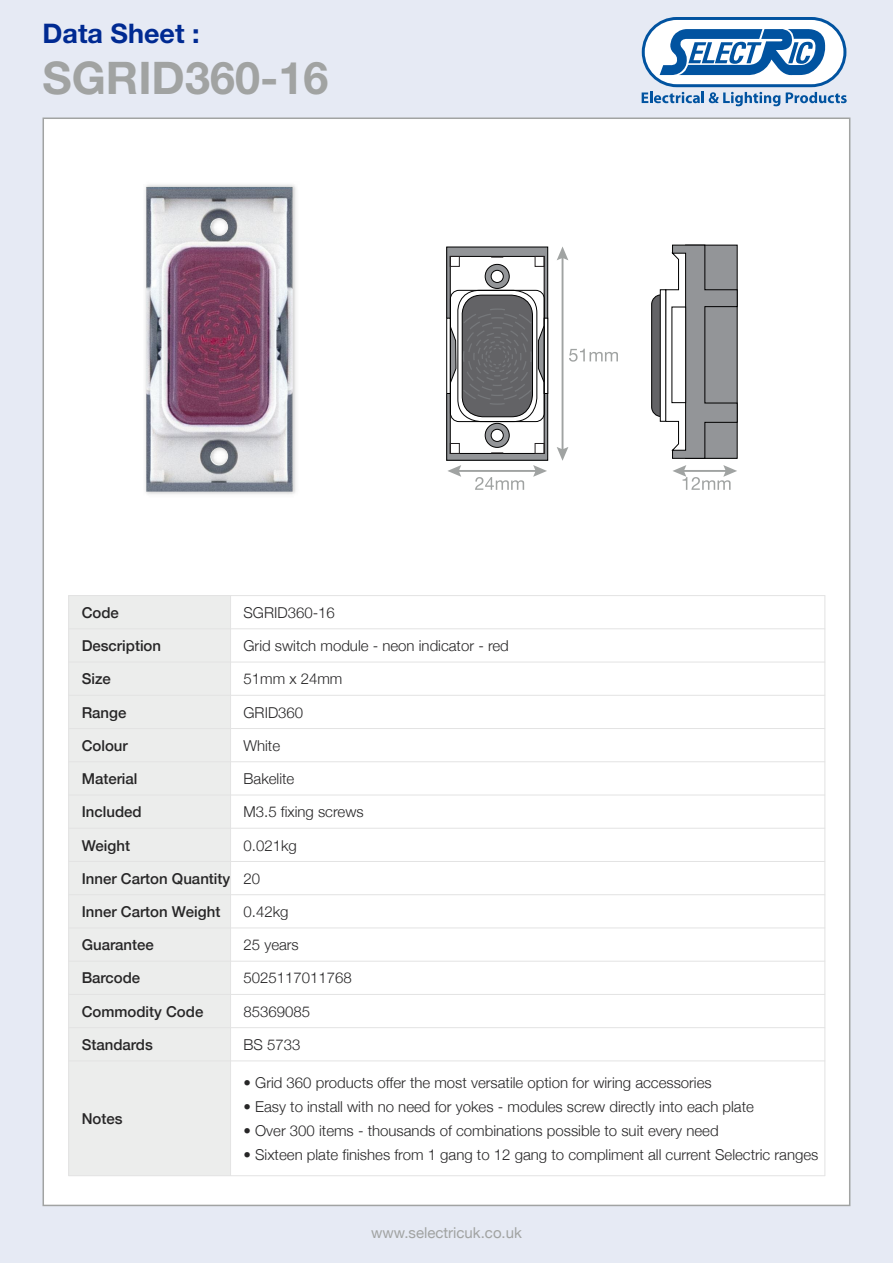
<style>
.page{position:relative;width:893px;height:1263px;background:#e6eaf4}
.page>*{position:absolute;margin:0;border:0;box-sizing:border-box;transform-origin:0 0}
.t1{font:700 45px "Helvetica Neue";color:#a1a3a2}
.t2{font:700 27px "Helvetica Neue";color:#002a92}
.t3{font:300 15px "Helvetica Neue";color:#272627}
.t4{font:500 15px "Helvetica Neue";color:#272627}
.t5{font:15px "Helvetica Neue";color:#a1a3a2}
.s1{font-weight:300}
</style>
<div class="page">
<div style="left:44px;top:119px;width:805px;height:1086px;background:#fff"></div>
<svg style="left:642px;top:17px;width:205px;height:89px"></svg>
<img style="left:145px;top:184px;width:151px;height:311px">
<img style="left:146px;top:187px;width:147px;height:305px">
<div style="left:68px;top:595px;width:163px;height:34px;background:#ecedec"></div>
<div style="left:68px;top:629px;width:163px;height:33px;background:#ecedec"></div>
<div style="left:68px;top:662px;width:163px;height:33px;background:#ecedec"></div>
<div style="left:68px;top:695px;width:163px;height:33px;background:#ecedec"></div>
<div style="left:68px;top:728px;width:163px;height:34px;background:#ecedec"></div>
<div style="left:68px;top:762px;width:163px;height:33px;background:#ecedec"></div>
<div style="left:68px;top:795px;width:163px;height:33px;background:#ecedec"></div>
<div style="left:68px;top:828px;width:163px;height:33px;background:#ecedec"></div>
<div style="left:68px;top:861px;width:163px;height:34px;background:#ecedec"></div>
<div style="left:68px;top:895px;width:163px;height:33px;background:#ecedec"></div>
<div style="left:68px;top:928px;width:163px;height:33px;background:#ecedec"></div>
<div style="left:68px;top:961px;width:163px;height:33px;background:#ecedec"></div>
<div style="left:68px;top:994px;width:163px;height:34px;background:#ecedec"></div>
<div style="left:68px;top:1028px;width:163px;height:33px;background:#ecedec"></div>
<div style="left:68px;top:1061px;width:163px;height:115px;background:#ecedec"></div>
<hr style="left:68px;top:595px;width:1px;height:581px;background:#e3e3e3">
<hr style="left:230px;top:595px;width:1px;height:581px;background:#e3e3e3">
<hr style="left:825px;top:595px;width:1px;height:581px;background:#e3e3e3">
<hr style="left:68px;top:595px;width:757px;height:1px;background:#e3e3e3">
<hr style="left:68px;top:628px;width:757px;height:1px;background:#e3e3e3">
<hr style="left:68px;top:662px;width:757px;height:1px;background:#e3e3e3">
<hr style="left:68px;top:695px;width:757px;height:1px;background:#e3e3e3">
<hr style="left:68px;top:728px;width:757px;height:1px;background:#e3e3e3">
<hr style="left:68px;top:761px;width:757px;height:1px;background:#e3e3e3">
<hr style="left:68px;top:795px;width:757px;height:1px;background:#e3e3e3">
<hr style="left:68px;top:828px;width:757px;height:1px;background:#e3e3e3">
<hr style="left:68px;top:861px;width:757px;height:1px;background:#e3e3e3">
<hr style="left:68px;top:894px;width:757px;height:1px;background:#e3e3e3">
<hr style="left:68px;top:928px;width:757px;height:1px;background:#e3e3e3">
<hr style="left:68px;top:961px;width:757px;height:1px;background:#e3e3e3">
<hr style="left:68px;top:994px;width:757px;height:1px;background:#e3e3e3">
<hr style="left:68px;top:1027px;width:757px;height:1px;background:#e3e3e3">
<hr style="left:68px;top:1061px;width:757px;height:1px;background:#e3e3e3">
<hr style="left:68px;top:1175px;width:757px;height:1px;background:#e3e3e3">
<div style="left:652px;top:295px;width:19px;height:121px;background:linear-gradient(to bottom,#636366,#636366);border-radius:10px"></div>
<div style="left:651px;top:295px;width:20px;height:122px;border:1px solid #000;border-radius:10px"></div>
<svg style="left:447px;top:465px;width:100px;height:25px"></svg>
<svg style="left:557px;top:246px;width:61px;height:215px"></svg>
<svg style="left:665px;top:245px;width:72px;height:214px"></svg>
<div style="left:672px;top:307px;width:14px;height:96px;background:#fff"></div>
<div style="left:672px;top:307px;width:14px;height:96px;border:1px solid #000"></div>
<div style="left:660px;top:290px;width:6px;height:131px;background:#fff"></div>
<div style="left:660px;top:290px;width:6px;height:131px;border:1px solid #000"></div>
<svg style="left:673px;top:465px;width:64px;height:25px"></svg>
<div style="left:447px;top:247px;width:101px;height:213px;background:#939598"></div>
<div style="left:446px;top:247px;width:102px;height:213px;border:1px solid #000"></div>
<div style="left:446px;top:318px;width:4px;height:76px;border:1px solid #000"></div>
<div style="left:544px;top:318px;width:4px;height:76px;border:1px solid #000"></div>
<svg style="left:450px;top:256px;width:95px;height:198px"></svg>
<h2 class="t2" style="left:43px;top:17px;width:159px">Data Sheet :</h2>
<h1 class="t1" style="left:43px;top:50px;width:287px">SGRID360-16</h1>
<p class="t4" style="left:82px;top:603px;width:39px">Code</p>
<p class="t3" style="left:244px;top:603px;width:93px">SGRID360-16</p>
<p class="t4" style="left:82px;top:636px;width:81px">Description</p>
<p class="t3" style="left:244px;top:637px;width:267px">Grid switch module - neon indicator - red</p>
<p class="t4" style="left:82px;top:670px;width:31px">Size</p>
<p class="t3" style="left:244px;top:670px;width:100px">51mm x 24mm</p>
<p class="t4" style="left:82px;top:703px;width:46px">Range</p>
<p class="t3" style="left:244px;top:703px;width:61px">GRID360</p>
<p class="t4" style="left:82px;top:736px;width:48px">Colour</p>
<p class="t3" style="left:244px;top:736px;width:38px">White</p>
<p class="t4" style="left:82px;top:769px;width:57px">Material</p>
<p class="t3" style="left:244px;top:769px;width:52px">Bakelite</p>
<p class="t4" style="left:82px;top:803px;width:62px">Included</p>
<p class="t3" style="left:244px;top:803px;width:122px">M3.5 fixing screws</p>
<p class="t4" style="left:82px;top:836px;width:50px">Weight</p>
<p class="t3" style="left:244px;top:836px;width:55px">0.021kg</p>
<p class="t4" style="left:82px;top:869px;width:180px">Inner Carton Quantity <span class="s1">20</span></p>
<p class="t4" style="left:82px;top:902px;width:140px">Inner Carton Weight</p>
<p class="t3" style="left:244px;top:902px;width:47px">0.42kg</p>
<p class="t4" style="left:82px;top:936px;width:74px">Guarantee</p>
<p class="t3" style="left:244px;top:936px;width:57px">25 years</p>
<p class="t4" style="left:82px;top:969px;width:60px">Barcode</p>
<p class="t3" style="left:244px;top:969px;width:110px">5025117011768</p>
<p class="t4" style="left:82px;top:1002px;width:123px">Commodity Code</p>
<p class="t3" style="left:244px;top:1002px;width:68px">85369085</p>
<p class="t4" style="left:82px;top:1035px;width:73px">Standards</p>
<p class="t3" style="left:244px;top:1035px;width:58px">BS 5733</p>
<p class="t4" style="left:82px;top:1109px;width:42px">Notes</p>
<p class="t3" style="left:244px;top:1073px;width:470px">• Grid 360 products offer the most versatile option for wiring accessories</p>
<p class="t3" style="left:244px;top:1097px;width:512px">• Easy to install with no need for yokes - modules screw directly into each plate</p>
<p class="t3" style="left:244px;top:1121px;width:477px">• Over 300 items - thousands of combinations possible to suit every need</p>
<p class="t3" style="left:244px;top:1145px;width:576px">• Sixteen plate finishes from 1 gang to 12 gang to compliment all current Selectric ranges</p>
<p class="t5" style="left:371px;top:1224px;width:152px">www.selectricuk.co.uk</p>
</div>
